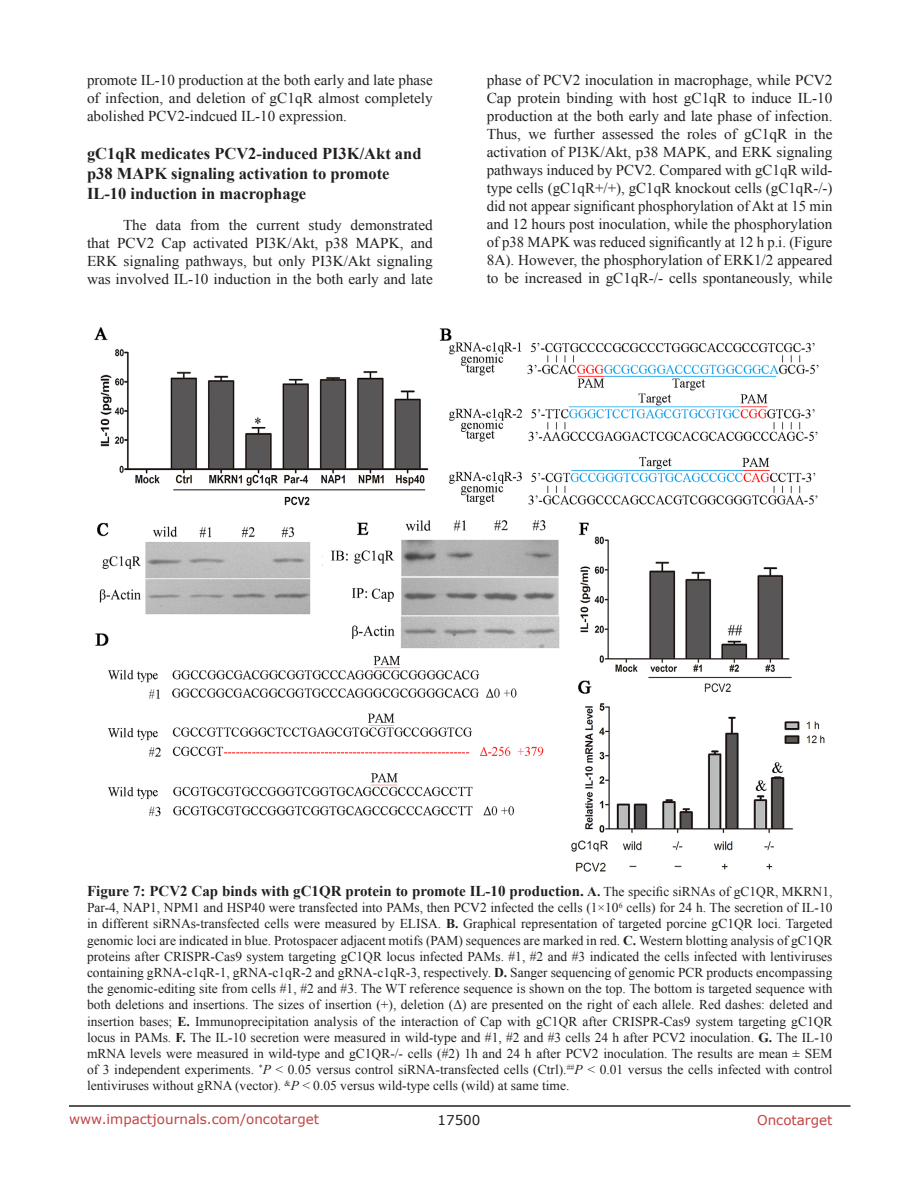
<style>
.page{position:relative;width:918px;height:1188px;background:#fff}
.page>*{position:absolute;margin:0;border:0;box-sizing:border-box;transform-origin:0 0}
.SubHeading{font:700 16.5px/19.8px "Times New Roman";color:#231f20}
.BodyText{font:15px/18px "Times New Roman";color:#231f20;text-align:justify}
.figuretext{font:700 15px "Times New Roman";color:#231f20}
.figuretext-2{font:13.5px/16.2px "Times New Roman";color:#231f20;text-align:justify}
.t1{font:13.5px "Verdana";color:#c24141}
.t2{font:13.5px "Verdana";color:#231f20}
.s1{font-size:13.5px}
.s2{font-weight:400;font-size:13.5px}
.s3{font-weight:700}
.s4{font-style:italic}
</style>
<div class="page">
<hr style="left:69px;top:1105px;width:781px;height:2px;background:#231f20">
<img style="left:94px;top:327px;width:731px;height:545px">
<p class="BodyText" style="left:87px;top:71px;width:347px">promote IL-10 production at the both early and late phase of infection, and deletion of gC1qR almost completely abolished PCV2-indcued IL-10 expression.</p>
<p class="SubHeading" style="left:87px;top:143px;width:336px">gC1qR medicates PCV2-induced PI3K/Akt and p38 MAPK signaling activation to promote<br>IL-10 induction in macrophage</p>
<p class="BodyText" style="left:87px;top:216px;width:347px;text-indent:36px">The data from the current study demonstrated that PCV2 Cap activated PI3K/Akt, p38 MAPK, and ERK signaling pathways, but only PI3K/Akt signaling was involved IL-10 induction in the both early and late</p>
<p class="BodyText" style="left:487px;top:71px;width:347px">phase of PCV2 inoculation in macrophage, while PCV2<br>Cap protein binding with host gC1qR to induce IL-10 production at the both early and late phase of infection.<br>Thus, we further assessed the roles of gC1qR in the activation of PI3K/Akt, p38 MAPK, and ERK signaling pathways induced by PCV2. Compared with gC1qR wild&shy;type cells (gC1qR+/+), gC1qR knockout cells (gC1qR-/-) did not appear significant phosphorylation of Akt at 15 min and 12 hours post inoculation, while the phosphorylation of p38 MAPK was reduced significantly at 12 h p.i. (Figure 8A). However, the phosphorylation of ERK1/2 appeared to be increased in gC1qR-/- cells spontaneously, while</p>
<p class="figuretext" style="left:87px;top:881px;width:747px">Figure 7: PCV2 Cap binds with gC1QR protein to promote IL-10 production. <span class="s1">A.</span> <span class="s2">The specific siRNAs of gC1QR, MKRN1,</span></p>
<p class="figuretext-2" style="left:87px;top:899px;width:747px">Par-4, NAP1, NPM1 and HSP40 were transfected into PAMs, then PCV2 infected the cells (1×10<sup>6</sup> cells) for 24 h. The secretion of IL-10 in different siRNAs-transfected cells were measured by ELISA. <span class="s3">B.</span> Graphical representation of targeted porcine gC1QR loci. Targeted genomic loci are indicated in blue. Protospacer adjacent motifs (PAM) sequences are marked in red. <span class="s3">C.</span> Western blotting analysis of gC1QR proteins after CRISPR-Cas9 system targeting gC1QR locus infected PAMs. #1, #2 and #3 indicated the cells infected with lentiviruses containing gRNA-c1qR-1, gRNA-c1qR-2 and gRNA-c1qR-3, respectively. <span class="s3">D.</span> Sanger sequencing of genomic PCR products encompassing the genomic-editing site from cells #1, #2 and #3. The WT reference sequence is shown on the top. The bottom is targeted sequence with both deletions and insertions. The sizes of insertion (+), deletion (Δ) are presented on the right of each allele. Red dashes: deleted and insertion bases; <span class="s3">E.</span> Immunoprecipitation analysis of the interaction of Cap with gC1QR after CRISPR-Cas9 system targeting gC1QR locus in PAMs. <span class="s3">F.</span> The IL-10 secretion were measured in wild-type and #1, #2 and #3 cells 24 h after PCV2 inoculation. <span class="s3">G.</span> The IL-10 mRNA levels were measured in wild-type and gC1QR-/- cells (#2) 1h and 24 h after PCV2 inoculation. The results are mean ± SEM of 3 independent experiments. <sup>*</sup><span class="s4">P</span> &lt; 0.05 versus control siRNA-transfected cells (Ctrl).<sup>##</sup><span class="s4">P</span> &lt; 0.01 versus the cells infected with control lentiviruses without gRNA (vector). <sup>&amp;</sup><span class="s4">P</span> &lt; 0.05 versus wild-type cells (wild) at same time.</p>
<p class="t1" style="left:69px;top:1110px;width:252px">www.impactjournals.com/oncotarget</p>
<p class="t2" style="left:438px;top:1111px;width:44px">17500</p>
<p class="t1" style="left:757px;top:1111px;width:77px">Oncotarget</p>
</div>
